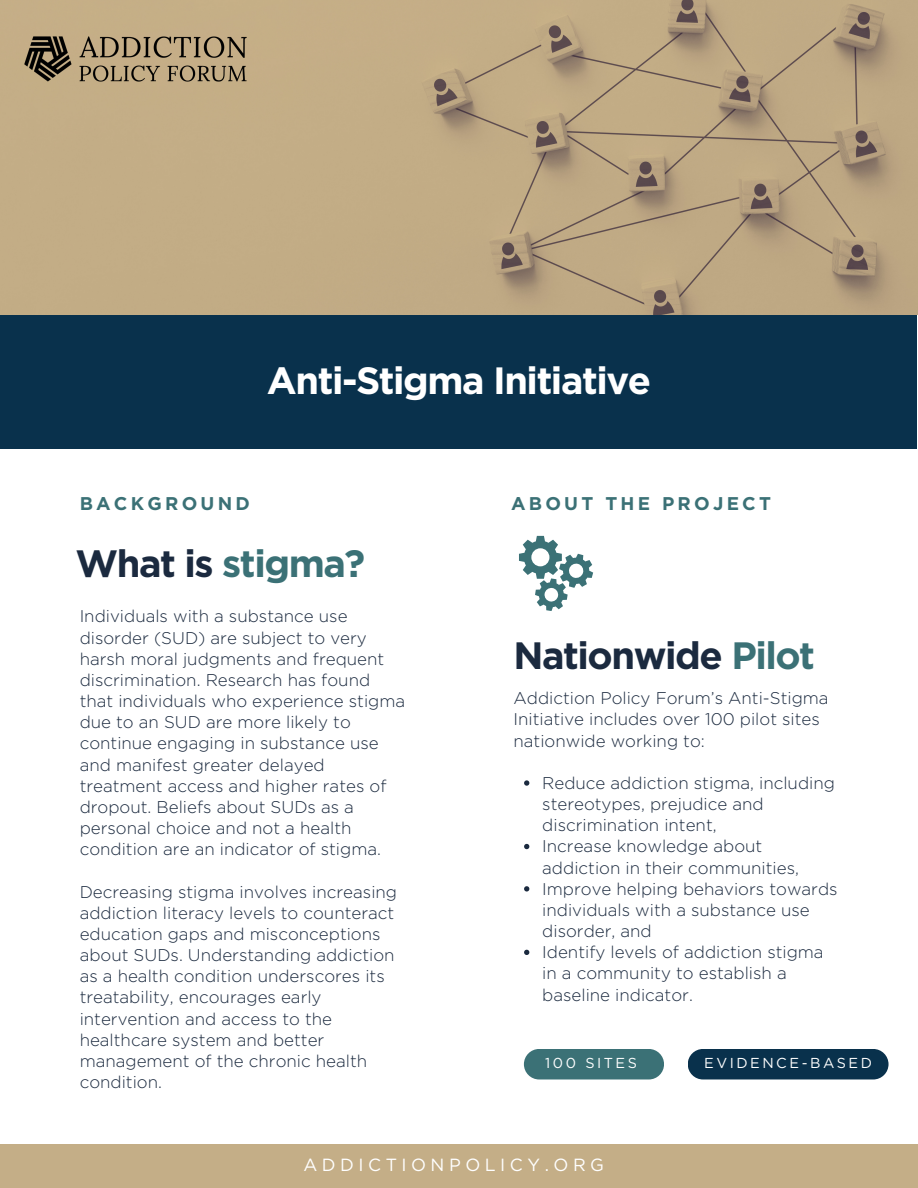
<style>
.page{position:relative;width:918px;height:1188px;background:#fff}
.page>*{position:absolute;margin:0;border:0;box-sizing:border-box;transform-origin:0 0}
.t1{font:700 38.1px "Gotham";letter-spacing:-.04em;color:#1b2a3f}
.t2{font:700 38.1px "Gotham";letter-spacing:-.04em;color:#3b7176}
.t3{font:700 37.95px "Gotham";letter-spacing:-.04em;color:#fff}
.t4{font:700 18.45px "Gotham";letter-spacing:.175em;color:#3b7176}
.t5{font:17.55px "Gotham";letter-spacing:.255em;color:#fff}
.t6{font:300 16.95px/21.1px "Gotham";color:#1b2a3f}
.t7{font:14.4px "Gotham";letter-spacing:.175em;color:#fff}
.s1{color:#1b2a3f}
.s2{color:#3b7176}
</style>
<div class="page">
<img style="left:0;top:0;width:918px;height:315px">
<div style="left:0;top:315px;width:917px;height:133px;background:#09314c"></div>
<div style="left:0;top:1144px;width:918px;height:44px;background:#c4ae87"></div>
<img style="left:19px;top:26px;width:234px;height:66px">
<svg style="left:519px;top:536px;width:74px;height:75px"></svg>
<svg style="left:524px;top:780px;width:5px;height:6px"></svg>
<svg style="left:524px;top:844px;width:5px;height:5px"></svg>
<svg style="left:524px;top:886px;width:5px;height:6px"></svg>
<svg style="left:524px;top:950px;width:5px;height:5px"></svg>
<div style="left:524px;top:1049px;width:140px;height:30px;background:#3b7176;border-radius:15px"></div>
<div style="left:688px;top:1049px;width:201px;height:30px;background:#09314c;border-radius:15px"></div>
<p class="t3" style="left:267px;top:358px;width:386px">Anti-Stigma Initiative</p>
<p class="t4" style="left:80px;top:492px;width:172px">BACKGROUND</p>
<p class="t4" style="left:511px;top:492px;width:261px">ABOUT THE PROJECT</p>
<p class="t2" style="left:76px;top:540px;width:291px"><span class="s1">What is</span> stigma?</p>
<p class="t6" style="left:80px;top:606px;width:327px">Individuals with a substance use disorder (SUD) are subject to very harsh moral judgments and frequent discrimination. Research has found that individuals who experience stigma due to an SUD are more likely to continue engaging in substance use and manifest greater delayed treatment access and higher rates of dropout. Beliefs about SUDs as a personal choice and not a health condition are an indicator of stigma.</p>
<p class="t6" style="left:80px;top:881px;width:319px">Decreasing stigma involves increasing addiction literacy levels to counteract education gaps and misconceptions about SUDs. Understanding addiction as a health condition underscores its treatability, encourages early intervention and access to the healthcare system and better management of the chronic health condition.</p>
<p class="t1" style="left:514px;top:632px;width:303px">Nationwide <span class="s2">Pilot</span></p>
<p class="t6" style="left:514px;top:688px;width:317px">Addiction Policy Forum’s Anti-Stigma<br>Initiative includes over 100 pilot sites nationwide working to:</p>
<p class="t6" style="left:542px;top:772px;width:294px">Reduce addiction stigma, including stereotypes, prejudice and discrimination intent,</p>
<p class="t6" style="left:542px;top:836px;width:258px">Increase knowledge about addiction in their communities,</p>
<p class="t6" style="left:542px;top:878px;width:297px">Improve helping behaviors towards individuals with a substance use disorder, and</p>
<p class="t6" style="left:542px;top:942px;width:283px">Identify levels of addiction stigma in a community to establish a baseline indicator.</p>
<p class="t7" style="left:545px;top:1054px;width:93px">100 SITES</p>
<p class="t7" style="left:704px;top:1054px;width:169px">EVIDENCE-BASED</p>
<p class="t5" style="left:303px;top:1154px;width:302px">ADDICTIONPOLICY.ORG</p>
</div>
